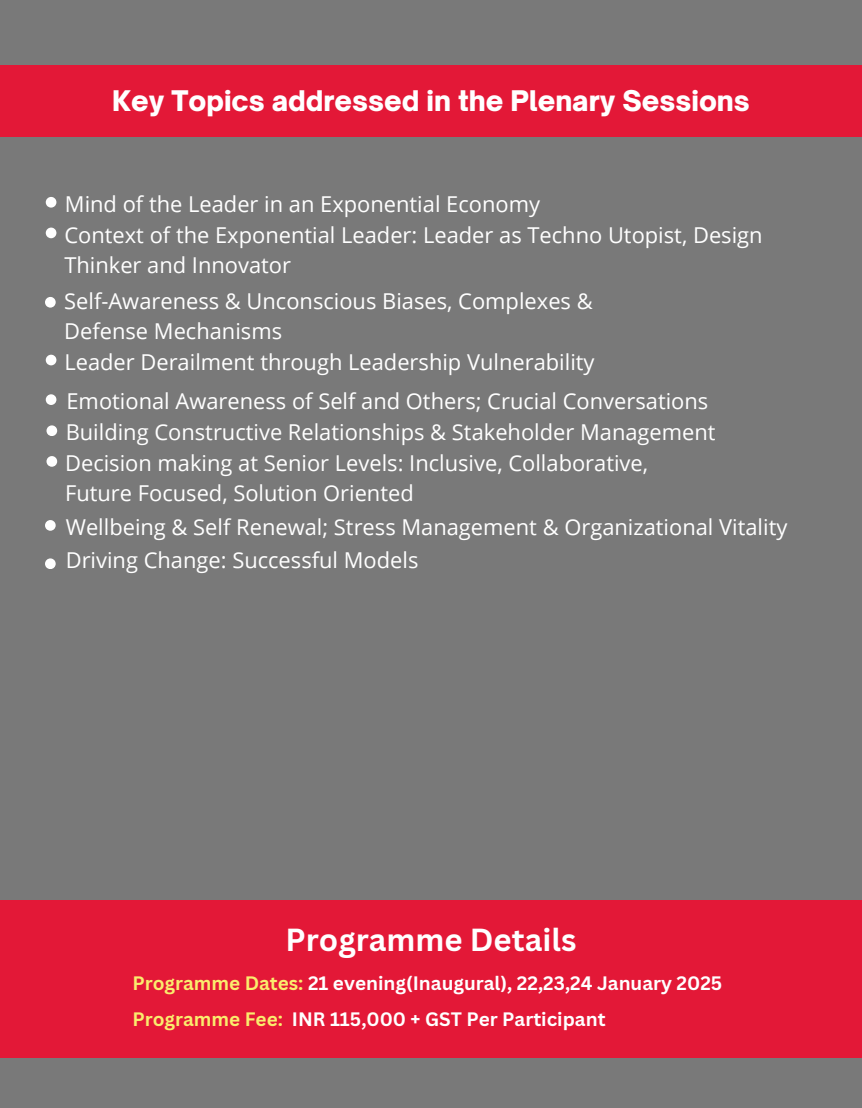
<style>
.page{position:relative;width:862px;height:1108px;background:#797979}
.page>*{position:absolute;margin:0;border:0;box-sizing:border-box;transform-origin:0 0}
.t1{font:700 31.06px "Canva Sans";color:#fff}
.t2{font:900 27.21px "Open Sauce One";color:#fff}
.t3{font:21.88px/30.2px "Open Sans";color:#fff}
.t4{font:700 18.9px "Canva Sans";color:#fff}
.s1{color:#faec6d}
</style>
<div class="page">
<div style="left:0;top:65px;width:862px;height:71px;background:#e31837"></div>
<svg style="left:46px;top:228px;width:10px;height:10px"></svg>
<svg style="left:46px;top:197px;width:10px;height:10px"></svg>
<svg style="left:46px;top:355px;width:10px;height:10px"></svg>
<svg style="left:46px;top:394px;width:10px;height:11px"></svg>
<svg style="left:45px;top:297px;width:10px;height:10px"></svg>
<svg style="left:46px;top:456px;width:11px;height:10px"></svg>
<svg style="left:45px;top:520px;width:10px;height:10px"></svg>
<svg style="left:45px;top:558px;width:10px;height:11px"></svg>
<svg style="left:46px;top:425px;width:11px;height:11px"></svg>
<div style="left:0;top:900px;width:862px;height:158px;background:#e31837"></div>
<h2 class="t2" style="left:112px;top:83px;width:639px">Key Topics addressed in the Plenary Sessions</h2>
<p class="t3" style="left:65px;top:188px;width:476px">Mind of the Leader in an Exponential Economy</p>
<p class="t3" style="left:64px;top:219px;width:699px">Context of the Exponential Leader: Leader as Techno Utopist, Design<br>Thinker and Innovator</p>
<p class="t3" style="left:64px;top:285px;width:530px">Self-Awareness &amp; Unconscious Biases, Complexes &amp;<br>Defense Mechanisms</p>
<p class="t3" style="left:64px;top:346px;width:532px">Leader Derailment through Leadership Vulnerability</p>
<p class="t3" style="left:66px;top:386px;width:643px">Emotional Awareness of Self and Others; Crucial Conversations</p>
<p class="t3" style="left:66px;top:417px;width:651px">Building Constructive Relationships &amp; Stakeholder Management</p>
<p class="t3" style="left:65px;top:447px;width:584px">Decision making at Senior Levels: Inclusive, Collaborative,<br>Future Focused, Solution Oriented</p>
<p class="t3" style="left:66px;top:511px;width:723px">Wellbeing &amp; Self Renewal; Stress Management &amp; Organizational Vitality</p>
<p class="t3" style="left:66px;top:544px;width:354px">Driving Change: Successful Models</p>
<h3 class="t1" style="left:285px;top:917px;width:292px">Programme Details</h3>
<h3 class="t4" style="left:132px;top:969px;width:591px"><span class="s1">Programme Dates:</span> 21 evening(Inaugural), 22,23,24 January 2025</h3>
<h3 class="t4" style="left:132px;top:1005px;width:474px"><span class="s1">Programme Fee:</span> INR 115,000 + GST Per Participant</h3>
</div>
